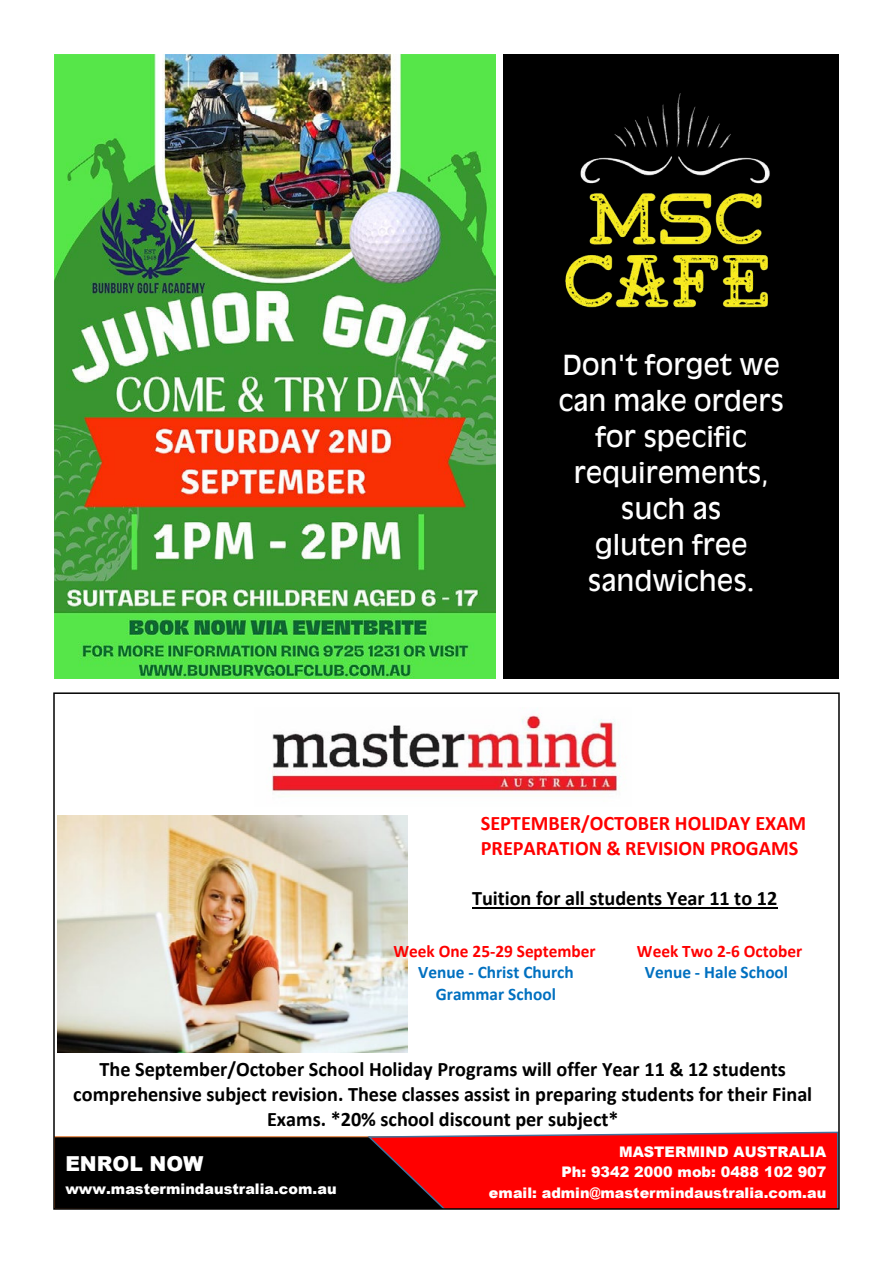
<style>
.page{position:relative;width:893px;height:1263px;background:#fff}
.page>*{position:absolute;margin:0;border:0;box-sizing:border-box;transform-origin:0 0}
.t1{font:27px/36px "Antique Olive";color:#fff;text-align:center}
.t2{font:700 20.55px/25px "Calibri";color:#000;text-align:center}
.t3{font:700 20.55px/25px "Calibri";color:#f00}
.t4{font:900 20.55px "Arial";color:#fff}
.t5{font:700 17.55px/21.6px "Calibri";color:#0070c0;text-align:center}
.t6{font:700 17.55px "Calibri";color:#f00}
.t7{font:900 14.55px/20.7px "Arial";color:#fff;text-align:right}
</style>
<div class="page">
<div style="left:503px;top:54px;width:336px;height:624px;background:#000"></div>
<img style="left:54px;top:54px;width:442px;height:624px">
<img style="left:272px;top:715px;width:349px;height:77px">
<img style="left:58px;top:816px;width:349px;height:236px">
<hr style="left:472px;top:907px;width:305px;height:2px;background:#000">
<svg style="left:56px;top:1131px;width:781px;height:76px;background:#930f0f"></svg>
<img style="left:565px;top:93px;width:205px;height:215px">
<h1 class="t1" style="left:558px;top:348px;width:227px">Don't forget we can make orders for specific requirements, such as<br>gluten free sandwiches.</h1>
<p class="t3" style="left:481px;top:812px;width:327px">SEPTEMBER/OCTOBER HOLIDAY EXAM<br>PREPARATION &amp; REVISION PROGAMS</p>
<p class="t2" style="left:472px;top:887px;width:307px">Tuition for all students Year 11 to 12</p>
<p class="t6" style="left:393px;top:944px;width:204px">Week One 25-29 September</p>
<p class="t5" style="left:418px;top:962px;width:157px">Venue - Christ Church<br>Grammar School</p>
<p class="t6" style="left:637px;top:944px;width:167px">Week Two 2-6 October</p>
<p class="t5" style="left:645px;top:962px;width:145px">Venue - Hale School</p>
<p class="t2" style="left:73px;top:1057px;width:740px">The September/October School Holiday Programs will offer Year 11 &amp; 12 students comprehensive subject revision. These classes assist in preparing students for their Final<br>Exams. *20% school discount per subject*</p>
<p class="t4" style="left:65px;top:1156px;width:140px">ENROL NOW</p>
<p class="t7" style="left:65px;top:1179px;width:273px">www.mastermindaustralia.com.au</p>
<p class="t7" style="left:489px;top:1142px;width:339px">MASTERMIND AUSTRALIA<br>Ph: 9342 2000 mob: 0488 102 907<br>email: admin@mastermindaustralia.com.au</p>
</div>
